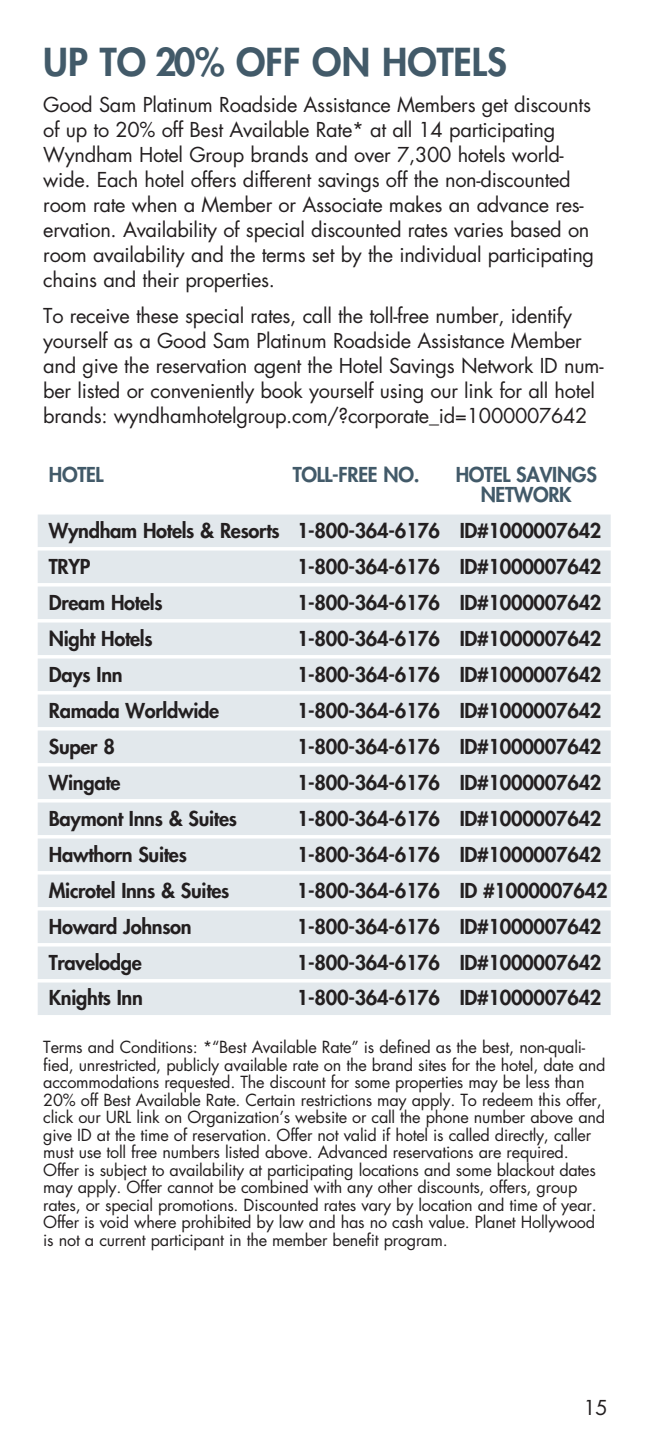
<style>
.page{position:relative;width:653px;height:1440px;background:#fff}
.page>*{position:absolute;margin:0;border:0;box-sizing:border-box;transform-origin:0 0}
.t1{font:800 37.5px "Futura Std";color:#425a69}
.t2{font:20px/25px "Futura Std";letter-spacing:-.015em;color:#231f20}
.t3{font:800 20px/36px "Futura Std";letter-spacing:-.015em;color:#231f20}
.t4{font:800 20px "Futura Std";letter-spacing:-.015em;color:#425a69}
.t5{font:16.25px/17.5px "Futura Std";letter-spacing:-.015em;color:#231f20}
</style>
<div class="page">
<div style="left:38px;top:515px;width:572px;height:32px;background:#e2e8ec"></div>
<div style="left:38px;top:551px;width:572px;height:32px;background:#e2e8ec"></div>
<div style="left:38px;top:587px;width:572px;height:32px;background:#e2e8ec"></div>
<div style="left:38px;top:623px;width:572px;height:32px;background:#e2e8ec"></div>
<div style="left:38px;top:659px;width:572px;height:32px;background:#e2e8ec"></div>
<div style="left:38px;top:695px;width:572px;height:32px;background:#e2e8ec"></div>
<div style="left:38px;top:731px;width:572px;height:32px;background:#e2e8ec"></div>
<div style="left:38px;top:767px;width:572px;height:32px;background:#e2e8ec"></div>
<div style="left:38px;top:803px;width:572px;height:32px;background:#e2e8ec"></div>
<div style="left:38px;top:839px;width:572px;height:32px;background:#e2e8ec"></div>
<div style="left:38px;top:875px;width:572px;height:32px;background:#e2e8ec"></div>
<div style="left:38px;top:911px;width:572px;height:32px;background:#e2e8ec"></div>
<div style="left:38px;top:947px;width:572px;height:32px;background:#e2e8ec"></div>
<div style="left:38px;top:983px;width:572px;height:32px;background:#e2e8ec"></div>
<h1 class="t1" style="left:43px;top:38px;width:215px">Up to 20% Off</h1>
<h1 class="t1" style="left:312px;top:38px;width:196px">on Hotels</h1>
<p class="t2" style="left:43px;top:93px;width:552px">Good Sam Platinum Roadside Assistance Members get discounts of up to 20% off Best Available Rate* at all 14 participating Wyndham Hotel Group brands and over 7,300 hotels world&shy;wide. Each hotel offers different savings off the non-discounted room rate when a Member or Associate makes an advance res&shy;ervation. Availability of special discounted rates varies based on room availability and the terms set by the individual participating chains and their properties.</p>
<p class="t2" style="left:43px;top:304px;width:561px">To receive these special rates, call the toll-free number, identify yourself as a Good Sam Platinum Roadside Assistance Member and give the reservation agent the Hotel Savings Network ID num&shy;ber listed or conveniently book yourself using our link for all hotel brands: wyndhamhotelgroup.com/?corporate_id=1000007642</p>
<p class="t4" style="left:49px;top:461px;width:7px">HOTELTOLL</p>
<p class="t4" style="left:332px;top:461px;width:26px">-FREE</p>
<p class="t4" style="left:383px;top:461px;width:52px">NO . HOTEL</p>
<p class="t4" style="left:516px;top:461px;width:82px">Savings</p>
<p class="t4" style="left:356px;top:481px;width:48px">N</p>
<p class="t4" style="left:495px;top:481px;width:78px">etwork</p>
<p class="t3" style="left:49px;top:512px;width:554px">Wyndham Hotels &amp; Resorts 1-800-364-6176 ID#1000007642<br>TRYP</p>
<p class="t3" style="left:297px;top:548px;width:306px">1-800-364-6176 ID#1000007642</p>
<p class="t3" style="left:49px;top:584px;width:115px">Dream Hotels</p>
<p class="t3" style="left:297px;top:584px;width:306px">1-800-364-6176 ID#1000007642</p>
<p class="t3" style="left:49px;top:620px;width:105px">Night Hotels</p>
<p class="t3" style="left:297px;top:620px;width:306px">1-800-364-6176 ID#1000007642</p>
<p class="t3" style="left:49px;top:656px;width:75px">Days Inn</p>
<p class="t3" style="left:297px;top:656px;width:306px">1-800-364-6176 ID#1000007642</p>
<p class="t3" style="left:49px;top:692px;width:172px">Ramada Worldwide</p>
<p class="t3" style="left:297px;top:692px;width:306px">1-800-364-6176 ID#1000007642</p>
<p class="t3" style="left:49px;top:728px;width:67px">Super 8</p>
<p class="t3" style="left:297px;top:728px;width:306px">1-800-364-6176 ID#1000007642</p>
<p class="t3" style="left:49px;top:764px;width:73px">Wingate</p>
<p class="t3" style="left:297px;top:764px;width:306px">1-800-364-6176 ID#1000007642</p>
<p class="t3" style="left:49px;top:800px;width:190px">Baymont Inns &amp; Suites</p>
<p class="t3" style="left:297px;top:800px;width:306px">1-800-364-6176 ID#1000007642</p>
<p class="t3" style="left:49px;top:836px;width:139px">Hawthorn Suites</p>
<p class="t3" style="left:297px;top:836px;width:306px">1-800-364-6176 ID#1000007642</p>
<p class="t3" style="left:49px;top:872px;width:182px">Microtel Inns &amp; Suites</p>
<p class="t3" style="left:297px;top:872px;width:157px">1-800-364-6176 ID</p>
<p class="t3" style="left:483px;top:872px;width:126px">#1000007642</p>
<p class="t3" style="left:49px;top:908px;width:144px">Howard Johnson</p>
<p class="t3" style="left:297px;top:908px;width:306px">1-800-364-6176 ID#1000007642</p>
<p class="t3" style="left:49px;top:944px;width:95px">Travelodge</p>
<p class="t3" style="left:297px;top:944px;width:306px">1-800-364-6176 ID#1000007642</p>
<p class="t3" style="left:49px;top:980px;width:96px">Knights Inn</p>
<p class="t3" style="left:297px;top:980px;width:306px">1-800-364-6176 ID#1000007642</p>
<p class="t5" style="left:43px;top:1039px;width:563px">Terms and Conditions: *“Best Available Rate” is defined as the best, non-quali&shy;fied, unrestricted, publicly available rate on the brand sites for the hotel, date and accommodations requested. The discount for some properties may be less than 20% off Best Available Rate. Certain restrictions may apply. To redeem this offer, click our URL link on Organization’s website or call the phone number above and give ID at the time of reservation. Offer not valid if hotel is called directly, caller must use toll free numbers listed above. Advanced reservations are required.<br>Offer is subject to availability at participating locations and some blackout dates may apply. Offer cannot be combined with any other discounts, offers, group rates, or special promotions. Discounted rates vary by location and time of year.<br>Offer is void where prohibited by law and has no cash value. Planet Hollywood is not a current participant in the member benefit program.</p>
<p class="t2" style="left:583px;top:1395px;width:26px">15</p>
</div>
